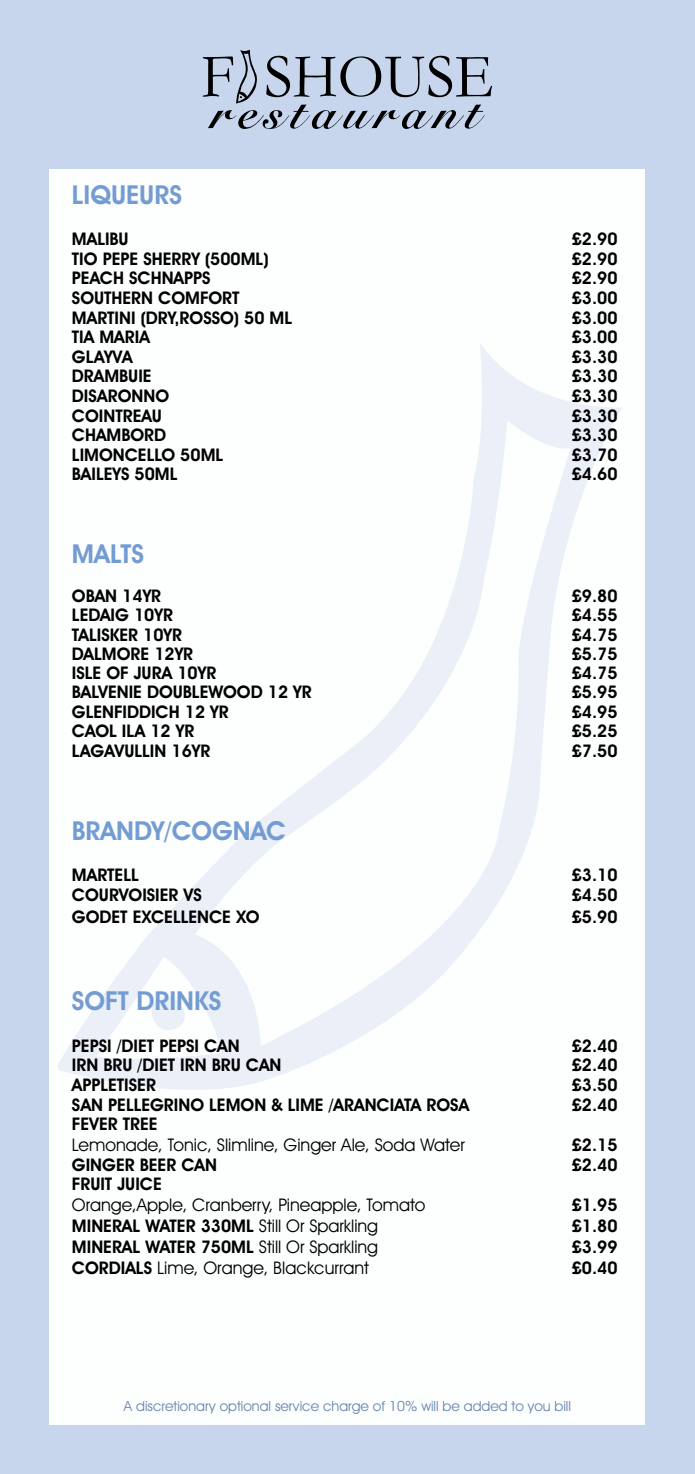
<style>
.page{position:relative;width:695px;height:1474px;background:#fff}
.page>*{position:absolute;margin:0;border:0;box-sizing:border-box;transform-origin:0 0}
.t1{font:600 26.25px "Avant Garde IT Cby BT";color:#739dd2}
.t2{font:600 17.5px "Avant Garde IT Cby BT";color:#000}
.t3{font:17.5px "Avant Garde IT Cby BT";color:#000}
.t4{font:14px "Avant Garde IT Cby BT";color:#6885ae}
.s1{font-weight:400}
.s2{font-weight:600}
</style>
<div class="page">
<div style="left:0;top:0;width:694px;height:1473px;background:#c7d5ed"></div>
<svg style="left:203px;top:50px;width:289px;height:79px"></svg>
<div style="left:50px;top:169px;width:595px;height:1255px;background:#fff"></div>
<svg style="left:58px;top:343px;width:563px;height:747px"></svg>
<h1 class="t1" style="left:72px;top:179px;width:111px">LIQUEURS</h1>
<p class="t2" style="left:72px;top:228px;width:58px">MALIBU</p>
<p class="t2" style="left:571px;top:228px;width:47px">£2.90</p>
<p class="t2" style="left:72px;top:248px;width:198px">TIO PEPE SHERRY (500ML)</p>
<p class="t2" style="left:571px;top:248px;width:47px">£2.90</p>
<p class="t2" style="left:72px;top:268px;width:140px">PEACH SCHNAPPS</p>
<p class="t2" style="left:571px;top:268px;width:47px">£2.90</p>
<p class="t2" style="left:72px;top:287px;width:169px">SOUTHERN COMFORT</p>
<p class="t2" style="left:571px;top:287px;width:47px">£3.00</p>
<p class="t2" style="left:72px;top:307px;width:222px">MARTINI (DRY,ROSSO) 50 ML</p>
<p class="t2" style="left:571px;top:307px;width:47px">£3.00</p>
<p class="t2" style="left:72px;top:326px;width:79px">TIA MARIA</p>
<p class="t2" style="left:571px;top:326px;width:47px">£3.00</p>
<p class="t2" style="left:72px;top:346px;width:62px">GLAYVA</p>
<p class="t2" style="left:571px;top:346px;width:47px">£3.30</p>
<p class="t2" style="left:72px;top:366px;width:81px">DRAMBUIE</p>
<p class="t2" style="left:571px;top:366px;width:47px">£3.30</p>
<p class="t2" style="left:72px;top:385px;width:99px">DISARONNO</p>
<p class="t2" style="left:571px;top:385px;width:47px">£3.30</p>
<p class="t2" style="left:72px;top:405px;width:92px">COINTREAU</p>
<p class="t2" style="left:571px;top:405px;width:47px">£3.30</p>
<p class="t2" style="left:72px;top:424px;width:96px">CHAMBORD</p>
<p class="t2" style="left:571px;top:424px;width:47px">£3.30</p>
<p class="t2" style="left:72px;top:444px;width:153px">LIMONCELLO 50ML</p>
<p class="t2" style="left:571px;top:444px;width:47px">£3.70</p>
<p class="t2" style="left:72px;top:464px;width:107px">BAILEYS 50ML</p>
<p class="t2" style="left:571px;top:464px;width:47px">£4.60</p>
<h1 class="t1" style="left:72px;top:538px;width:74px">MALTS</h1>
<p class="t2" style="left:72px;top:585px;width:91px">OBAN 14YR</p>
<p class="t2" style="left:571px;top:585px;width:47px">£9.80</p>
<p class="t2" style="left:72px;top:604px;width:102px">LEDAIG 10YR</p>
<p class="t2" style="left:571px;top:604px;width:47px">£4.55</p>
<p class="t2" style="left:72px;top:623px;width:112px">TALISKER 10YR</p>
<p class="t2" style="left:571px;top:623px;width:47px">£4.75</p>
<p class="t2" style="left:72px;top:643px;width:123px">DALMORE 12YR</p>
<p class="t2" style="left:571px;top:643px;width:47px">£5.75</p>
<p class="t2" style="left:72px;top:662px;width:146px">ISLE OF JURA 10YR</p>
<p class="t2" style="left:571px;top:662px;width:47px">£4.75</p>
<p class="t2" style="left:72px;top:681px;width:241px">BALVENIE DOUBLEWOOD 12 YR</p>
<p class="t2" style="left:571px;top:681px;width:47px">£5.95</p>
<p class="t2" style="left:72px;top:700px;width:158px">GLENFIDDICH 12 YR</p>
<p class="t2" style="left:571px;top:700px;width:47px">£4.95</p>
<p class="t2" style="left:72px;top:720px;width:124px">CAOL ILA 12 YR</p>
<p class="t2" style="left:571px;top:720px;width:47px">£5.25</p>
<p class="t2" style="left:72px;top:740px;width:140px">LAGAVULLIN 16YR</p>
<p class="t2" style="left:571px;top:740px;width:47px">£7.50</p>
<h1 class="t1" style="left:72px;top:814px;width:215px">BRANDY/COGNAC</h1>
<p class="t2" style="left:72px;top:864px;width:68px">MARTELL</p>
<p class="t2" style="left:571px;top:864px;width:47px">£3.10</p>
<p class="t2" style="left:72px;top:884px;width:131px">COURVOISIER VS</p>
<p class="t2" style="left:571px;top:884px;width:47px">£4.50</p>
<p class="t2" style="left:72px;top:906px;width:189px">GODET EXCELLENCE XO</p>
<p class="t2" style="left:571px;top:906px;width:47px">£5.90</p>
<h1 class="t1" style="left:72px;top:985px;width:151px">SOFT DRINKS</h1>
<p class="t2" style="left:72px;top:1035px;width:169px">PEPSI /DIET PEPSI CAN</p>
<p class="t2" style="left:571px;top:1035px;width:47px">£2.40</p>
<p class="t2" style="left:72px;top:1054px;width:211px">IRN BRU /DIET IRN BRU CAN</p>
<p class="t2" style="left:571px;top:1054px;width:47px">£2.40</p>
<p class="t2" style="left:72px;top:1074px;width:85px">APPLETISER</p>
<p class="t2" style="left:571px;top:1074px;width:47px">£3.50</p>
<p class="t2" style="left:72px;top:1093px;width:399px">SAN PELLEGRINO LEMON &amp; LIME /ARANCIATA ROSA</p>
<p class="t2" style="left:571px;top:1093px;width:47px">£2.40</p>
<p class="t2" style="left:72px;top:1113px;width:87px">FEVER TREE</p>
<p class="t3" style="left:72px;top:1134px;width:394px">Lemonade, Tonic, Slimline, Ginger Ale, Soda Water</p>
<p class="t2" style="left:571px;top:1134px;width:47px">£2.15</p>
<p class="t2" style="left:72px;top:1154px;width:146px">GINGER BEER CAN</p>
<p class="t2" style="left:571px;top:1154px;width:47px">£2.40</p>
<p class="t2" style="left:72px;top:1173px;width:91px">FRUIT JUICE</p>
<p class="t3" style="left:72px;top:1194px;width:355px">Orange,Apple, Cranberry, Pineapple, Tomato</p>
<p class="t2" style="left:571px;top:1194px;width:47px">£1.95</p>
<p class="t2" style="left:72px;top:1215px;width:308px">MINERAL WATER 330ML <span class="s1">Still Or Sparkling</span></p>
<p class="t2" style="left:571px;top:1215px;width:47px">£1.80</p>
<p class="t2" style="left:72px;top:1236px;width:308px">MINERAL WATER 750ML <span class="s1">Still Or Sparkling</span></p>
<p class="t2" style="left:571px;top:1236px;width:47px">£3.99</p>
<p class="t3" style="left:72px;top:1257px;width:298px"><span class="s2">CORDIALS</span> Lime, Orange, Blackcurrant</p>
<p class="t2" style="left:571px;top:1257px;width:47px">£0.40</p>
<p class="t4" style="left:124px;top:1397px;width:448px">A discretionary optional service charge of 10% will be added to you bill</p>
</div>
